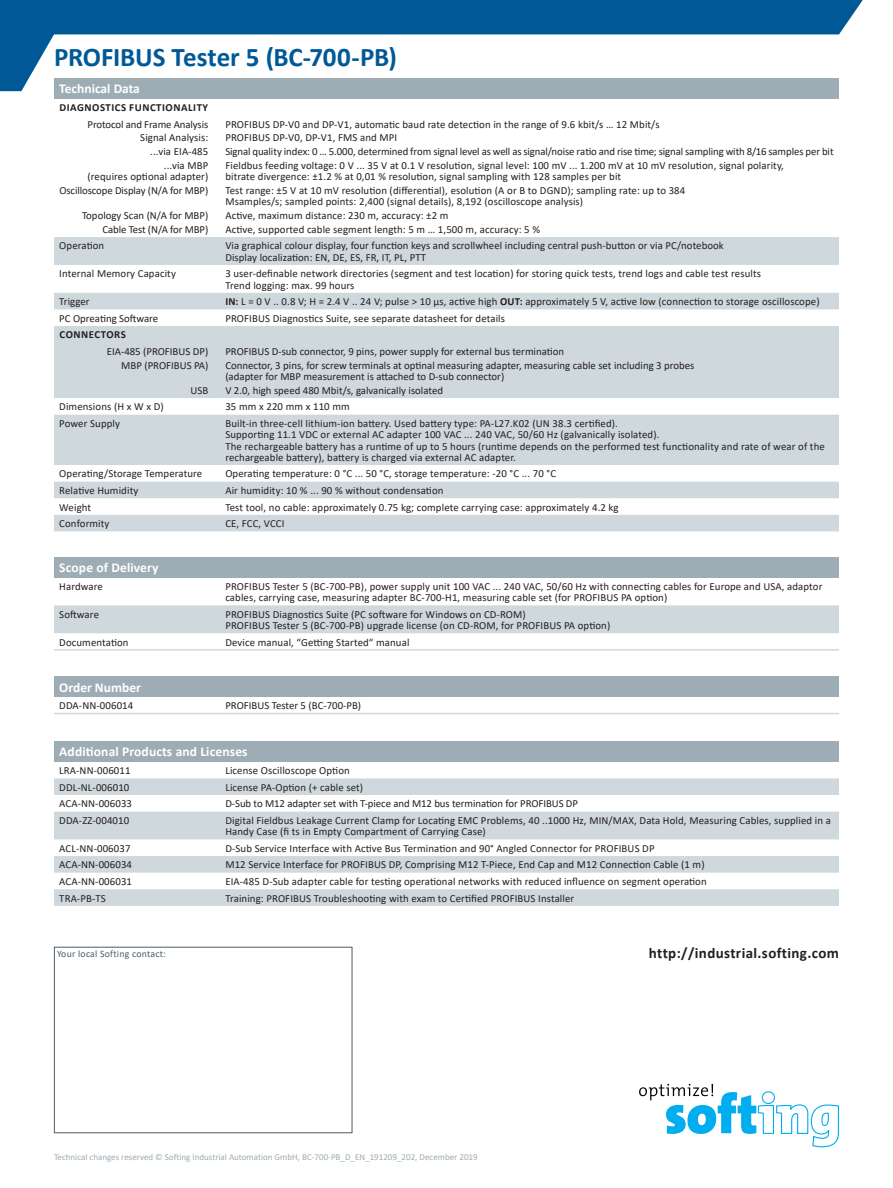
<style>
.page{position:relative;width:893px;height:1188px;background:#fff}
.page>*{position:absolute;margin:0;border:0;box-sizing:border-box;transform-origin:0 0}
.t1{font:700 27px "Calibri";letter-spacing:-.005em;color:#005996}
.t2{font:700 15px "Calibri";letter-spacing:.025em;color:#231f20}
.t3{font:700 13.5px "Calibri";letter-spacing:.01em;color:#fff}
.t4{font:10.8px/13.8px "Calibri";letter-spacing:.01em;color:#231f20}
.t5{font:10.8px/13.8px "Calibri";letter-spacing:-.01em;color:#231f20;text-align:right}
.t6{font:700 10.8px "Calibri";letter-spacing:.05em;color:#231f20}
.t7{font:9.75px "Calibri";letter-spacing:.025em;color:#4c5c65}
.t8{font:9px "Calibri";color:#9dacb5}
.s1{font-weight:700}
</style>
<div class="page">
<svg style="left:0;top:0;width:863px;height:91px"></svg>
<div style="left:54px;top:947px;width:298px;height:186px;background:#fff;border:1px solid #4c5c65"></div>
<svg style="left:639px;top:1084px;width:200px;height:63px"></svg>
<div style="left:54px;top:78px;width:785px;height:21px;background:#9dacb5"></div>
<svg style="left:54px;top:237px;width:785px;height:294px;fill:#cfd8dd"></svg>
<div style="left:54px;top:557px;width:785px;height:21px;background:#9dacb5"></div>
<div style="left:54px;top:605px;width:785px;height:28px;background:#cfd8dd"></div>
<hr style="left:54px;top:649px;width:162px;height:2px;background:#cfd8dd">
<svg style="left:216px;top:649px;width:9px;height:2px"></svg>
<hr style="left:225px;top:649px;width:614px;height:2px;background:#cfd8dd">
<div style="left:54px;top:676px;width:785px;height:21px;background:#9dacb5"></div>
<hr style="left:54px;top:713px;width:166px;height:1px;background:#cfd8dd">
<hr style="left:225px;top:713px;width:614px;height:1px;background:#cfd8dd">
<div style="left:54px;top:741px;width:785px;height:21px;background:#9dacb5"></div>
<svg style="left:54px;top:778px;width:785px;height:128px;fill:#cfd8dd"></svg>
<h1 class="t1" style="left:54px;top:37px;width:344px">PROFIBUS Tester 5 (BC-700-PB)</h1>
<p class="t3" style="left:59px;top:79px;width:82px">Technical Data</p>
<p class="t6" style="left:60px;top:100px;width:150px">DIAGNOSTICS FUNCTIONALITY</p>
<p class="t4" style="left:88px;top:117px;width:122px;text-align:right">Protocol and Frame Analysis<br>Signal Analysis:<br>...via EIA-485<br>...via MBP</p>
<p class="t5" style="left:59px;top:169px;width:150px">(requires optional adapter)<br>Oscilloscope Display (N/A for MBP)</p>
<p class="t5" style="left:82px;top:208px;width:128px">Topology Scan (N/A for MBP)<br>Cable Test (N/A for MBP)</p>
<p class="t4" style="left:225px;top:117px;width:610px">PROFIBUS DP-V0 and DP-V1, automatic baud rate detection in the range of 9.6 kbit/s … 12 Mbit/s<br>PROFIBUS DP-V0, DP-V1, FMS and MPI<br>Signal quality index: 0 … 5.000, determined from signal level as well as signal/noise ratio and rise time; signal sampling with 8/16 samples per bit Fieldbus feeding voltage: 0 V ... 35 V at 0.1 V resolution, signal level: 100 mV ... 1.200 mV at 10 mV resolution, signal polarity,</p>
<p class="t4" style="left:225px;top:169px;width:461px">bitrate divergence: ±1.2 % at 0,01 % resolution, signal sampling with 128 samples per bit<br>Test range: ±5 V at 10 mV resolution (differential), esolution (A or B to DGND); sampling rate: up to 384</p>
<p class="t4" style="left:225px;top:194px;width:359px">Msamples/s; sampled points: 2,400 (signal details), 8,192 (oscilloscope analysis)<br>Active, maximum distance: 230 m, accuracy: ±2 m<br>Active, supported cable segment length: 5 m … 1,500 m, accuracy: 5 %</p>
<p class="t4" style="left:59px;top:239px;width:46px">Operation</p>
<p class="t4" style="left:225px;top:240px;width:500px;line-height:11.2px">Via graphical colour display, four function keys and scrollwheel including central push-button or via PC/notebook<br>Display localization: EN, DE, ES, FR, IT, PL, PTT</p>
<p class="t4" style="left:59px;top:267px;width:118px">Internal Memory Capacity</p>
<p class="t4" style="left:225px;top:268px;width:537px;line-height:11.2px">3 user-definable network directories (segment and test location) for storing quick tests, trend logs and cable test results<br>Trend logging: max. 99 hours</p>
<p class="t4" style="left:59px;top:294px;width:32px">Trigger</p>
<p class="t4" style="left:225px;top:294px;width:596px"><span class="s1">IN:</span> L = 0 V .. 0.8 V; H = 2.4 V .. 24 V; pulse &gt; 10 μs, active high <span class="s1">OUT:</span> approximately 5 V, active low (connection to storage oscilloscope)</p>
<p class="t4" style="left:59px;top:311px;width:100px">PC Opreating Software</p>
<p class="t4" style="left:225px;top:311px;width:281px">PROFIBUS Diagnostics Suite, see separate datasheet for details</p>
<p class="t6" style="left:60px;top:327px;width:68px">CONNECTORS</p>
<p class="t4" style="left:107px;top:344px;width:103px;text-align:right">EIA-485 (PROFIBUS DP)<br>MBP (PROFIBUS PA)</p>
<p class="t4" style="left:191px;top:383px;width:19px">USB</p>
<p class="t4" style="left:225px;top:344px;width:470px">PROFIBUS D-sub connector, 9 pins, power supply for external bus termination<br>Connector, 3 pins, for screw terminals at optinal measuring adapter, measuring cable set including 3 probes</p>
<p class="t4" style="left:225px;top:369px;width:280px">(adapter for MBP measurement is attached to D-sub connector)<br>V 2.0, high speed 480 Mbit/s, galvanically isolated</p>
<p class="t4" style="left:59px;top:400px;width:106px">Dimensions (H x W x D)</p>
<p class="t4" style="left:225px;top:400px;width:126px">35 mm x 220 mm x 110 mm</p>
<p class="t4" style="left:59px;top:416px;width:62px">Power Supply</p>
<p class="t4" style="left:225px;top:418px;width:601px;line-height:11.2px">Built-in three-cell lithium-ion battery. Used battery type: PA-L27.K02 (UN 38.3 certified).<br>Supporting 11.1 VDC or external AC adapter 100 VAC ... 240 VAC, 50/60 Hz (galvanically isolated).<br>The rechargeable battery has a runtime of up to 5 hours (runtime depends on the performed test functionality and rate of wear of the rechargeable battery), battery is charged via external AC adapter.</p>
<p class="t4" style="left:59px;top:467px;width:145px">Operating/Storage Temperature</p>
<p class="t4" style="left:225px;top:467px;width:332px">Operating temperature: 0 °C ... 50 °C, storage temperature: -20 °C ... 70 °C</p>
<p class="t4" style="left:59px;top:483px;width:80px">Relative Humidity</p>
<p class="t4" style="left:225px;top:483px;width:220px">Air humidity: 10 % ... 90 % without condensation</p>
<p class="t4" style="left:59px;top:500px;width:33px">Weight</p>
<p class="t4" style="left:225px;top:500px;width:395px">Test tool, no cable: approximately 0.75 kg; complete carrying case: approximately 4.2 kg</p>
<p class="t4" style="left:59px;top:516px;width:52px">Conformity</p>
<p class="t4" style="left:225px;top:516px;width:61px">CE, FCC, VCCI</p>
<p class="t3" style="left:59px;top:558px;width:101px">Scope of Delivery</p>
<p class="t4" style="left:59px;top:579px;width:45px">Hardware</p>
<p class="t4" style="left:225px;top:580px;width:599px;line-height:11.2px">PROFIBUS Tester 5 (BC-700-PB), power supply unit 100 VAC ... 240 VAC, 50/60 Hz with connecting cables for Europe and USA, adaptor cables, carrying case, measuring adapter BC-700-H1, measuring cable set (for PROFIBUS PA option)</p>
<p class="t4" style="left:59px;top:607px;width:41px">Software</p>
<p class="t4" style="left:225px;top:608px;width:386px;line-height:11.2px">PROFIBUS Diagnostics Suite (PC software for Windows on CD-ROM)<br>PROFIBUS Tester 5 (BC-700-PB) upgrade license (on CD-ROM, for PROFIBUS PA option)</p>
<p class="t4" style="left:59px;top:635px;width:71px">Documentation</p>
<p class="t4" style="left:225px;top:635px;width:186px">Device manual, “Getting Started“ manual</p>
<p class="t3" style="left:59px;top:678px;width:83px">Order Number</p>
<p class="t4" style="left:59px;top:699px;width:76px">DDA-NN-006014</p>
<p class="t4" style="left:225px;top:699px;width:137px">PROFIBUS Tester 5 (BC-700-PB)</p>
<p class="t3" style="left:59px;top:742px;width:190px">Additional Products and Licenses</p>
<p class="t4" style="left:59px;top:763px;width:73px">LRA-NN-006011</p>
<p class="t4" style="left:225px;top:763px;width:126px">License Oscilloscope Option</p>
<p class="t4" style="left:59px;top:780px;width:72px">DDL-NL-006010</p>
<p class="t4" style="left:225px;top:780px;width:139px">License PA-Option (+ cable set)</p>
<p class="t4" style="left:59px;top:797px;width:74px">ACA-NN-006033</p>
<p class="t4" style="left:225px;top:797px;width:354px">D-Sub to M12 adapter set with T-piece and M12 bus termination for PROFIBUS DP</p>
<p class="t4" style="left:59px;top:813px;width:71px">DDA-ZZ-004010</p>
<p class="t4" style="left:225px;top:814px;width:607px;line-height:11.2px">Digital Fieldbus Leakage Current Clamp for Locating EMC Problems, 40 ..1000 Hz, MIN/MAX, Data Hold, Measuring Cables, supplied in a<br>Handy Case (fi ts in Empty Compartment of Carrying Case)</p>
<p class="t4" style="left:59px;top:841px;width:73px">ACL-NN-006037</p>
<p class="t4" style="left:225px;top:841px;width:431px">D-Sub Service Interface with Active Bus Termination and 90° Angled Connector for PROFIBUS DP</p>
<p class="t4" style="left:59px;top:858px;width:74px">ACA-NN-006034</p>
<p class="t4" style="left:225px;top:858px;width:481px">M12 Service Interface for PROFIBUS DP, Comprising M12 T-Piece, End Cap and M12 Connection Cable (1 m)</p>
<p class="t4" style="left:59px;top:874px;width:74px">ACA-NN-006031</p>
<p class="t4" style="left:225px;top:874px;width:483px">EIA-485 D-Sub adapter cable for testing operational networks with reduced influence on segment operation</p>
<p class="t4" style="left:59px;top:891px;width:48px">TRA-PB-TS</p>
<p class="t4" style="left:225px;top:891px;width:350px">Training: PROFIBUS Troubleshooting with exam to Certified PROFIBUS Installer</p>
<p class="t7" style="left:57px;top:947px;width:110px">Your local Softing contact:</p>
<p class="t8" style="left:54px;top:1151px;width:425px">Technical changes reserved © Softing Industrial Automation GmbH, BC-700-PB_D_EN_191209_202, December 2019</p>
<h2 class="t2" style="left:649px;top:942px;width:192px">http://industrial.softing.com</h2>
</div>
